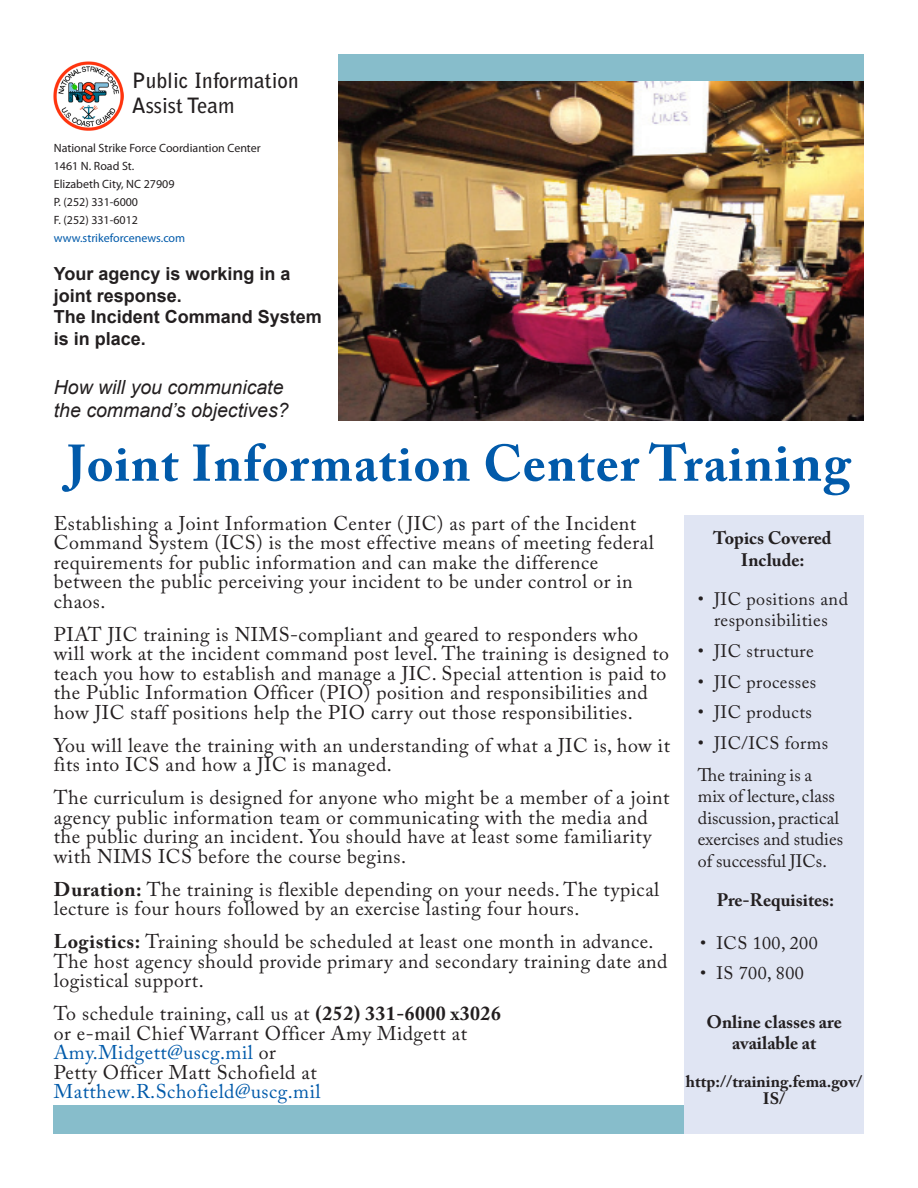
<style>
.page{position:relative;width:918px;height:1188px;background:#fff}
.page>*{position:absolute;margin:0;border:0;box-sizing:border-box;transform-origin:0 0}
.t1{font:700 51px "Adobe Caslon Pro";letter-spacing:.025em;color:#015aaa}
.Company_Name{font:700 21px/25.2px "Bell Gothic Std";color:#231f20}
.Body{font:19.8px/19.5px "Adobe Caslon Pro";letter-spacing:.025em;color:#231f20}
.Company_Name-2{font:italic 19.5px/23.4px "Arial";color:#231f20}
.Bulleted_Text{font:18px/21px "Adobe Caslon Pro";letter-spacing:.025em;color:#231f20;text-align:center}
.Company_Name-3{font:18px/21.6px "Adobe Caslon Pro";color:#231f20}
.Company_Name-4{font:700 18px/21.6px "Arial";color:#231f20}
.Company_Name-5{font:700 18px/21.6px "Adobe Caslon Pro";color:#231f20;text-align:center}
.Company_Name-6{font:700 16.5px/16.5px "Adobe Caslon Pro";color:#231f20;text-align:center}
.Address{font:12px/18px "Myriad Pro";color:#231f20}
.Address-2{font:12px "Myriad Pro";color:#015aaa}
.s1{font-size:54px}
.s2{font-weight:700}
.s3{color:#015aaa}
</style>
<div class="page">
<div style="left:684px;top:515px;width:180px;height:619px;background:#e0e5f3"></div>
<div style="left:54px;top:1106px;width:630px;height:28px;background:#87bdcb"></div>
<div style="left:338px;top:54px;width:526px;height:28px;background:#87bdcb"></div>
<img style="left:54px;top:62px;width:69px;height:69px">
<img style="left:338px;top:81px;width:526px;height:340px">
<p class="Company_Name" style="left:132px;top:68px;width:168px">Public Information<br>Assist Team</p>
<p class="Address" style="left:54px;top:139px;width:209px">National Strike Force Coordiantion Center<br>1461 N. Road St.</p>
<p class="Address" style="left:54px;top:175px;width:122px">Elizabeth City, NC 27909</p>
<p class="Address" style="left:54px;top:193px;width:86px">P. (252) 331-6000</p>
<p class="Address" style="left:54px;top:211px;width:86px">F. (252) 331-6012</p>
<p class="Address-2" style="left:54px;top:231px;width:133px">www.strikeforcenews.com</p>
<p class="Company_Name-4" style="left:54px;top:264px;width:238px">Your agency is working in a joint response.</p>
<p class="Company_Name-4" style="left:54px;top:307px;width:270px">The Incident Command System is in place.</p>
<p class="Company_Name-2" style="left:54px;top:375px;width:236px">How will you communicate the command’s objectives?</p>
<p class="t1" style="left:67px;top:433px;width:785px">Joint Information Center Train<span class="s1">ing</span></p>
<p class="Body" style="left:54px;top:513px;width:602px">Establishing a Joint Information Center ( JIC) as part of the Incident Command System (ICS) is the most effective means of meeting federal requirements for public information and can make the difference between the public perceiving your incident to be under control or in chaos.</p>
<p class="Body" style="left:54px;top:624px;width:617px">PIAT JIC training is NIMS-compliant and geared to responders who will work at the incident command post level. The training is designed to teach you how to establish and manage a JIC. Special attention is paid to the Public Information Officer (PIO) position and responsibilities and how JIC staff positions help the PIO carry out those responsibilities.</p>
<p class="Body" style="left:54px;top:735px;width:618px">You will leave the training with an understanding of what a JIC is, how it fits into ICS and how a JIC is managed.</p>
<p class="Body" style="left:54px;top:788px;width:617px">The curriculum is designed for anyone who might be a member of a joint agency public information team or communicating with the media and the public during an incident. You should have at least some familiarity with NIMS ICS before the course begins.</p>
<p class="Body" style="left:54px;top:879px;width:607px"><span class="s2">Duration:</span> The training is flexible depending on your needs. The typical lecture is four hours followed by an exercise lasting four hours.</p>
<p class="Body" style="left:54px;top:932px;width:615px"><span class="s2">Logistics:</span> Training should be scheduled at least one month in advance.<br>The host agency should provide primary and secondary training date and logistical support.</p>
<p class="Body" style="left:54px;top:1004px;width:449px">To schedule training, call us at <span class="s2">(252) 331-6000 x3026 </span>or e-mail Chief Warrant Officer Amy Midgett at <span class="s3">Amy.Midgett@uscg.mil</span> or<br>Petty Officer Matt Schofield at <span class="s3">Matthew.R.Schofield@uscg.mil</span></p>
<p class="Company_Name-5" style="left:713px;top:527px;width:120px">Topics Covered<br>Include:</p>
<p class="Bulleted_Text" style="left:698px;top:589px;width:152px">• JIC positions and responsibilities</p>
<p class="Bulleted_Text" style="left:698px;top:640px;width:117px">• JIC structure</p>
<p class="Bulleted_Text" style="left:698px;top:671px;width:120px">• JIC processes</p>
<p class="Bulleted_Text" style="left:698px;top:702px;width:116px">• JIC products</p>
<p class="Bulleted_Text" style="left:698px;top:732px;width:132px">• JIC/ICS forms</p>
<p class="Company_Name-3" style="left:698px;top:763px;width:147px">The training is a mix of lecture, class discussion, practical exercises and studies of successful JICs.</p>
<p class="Company_Name-5" style="left:717px;top:889px;width:119px">Pre-Requisites:</p>
<p class="Bulleted_Text" style="left:700px;top:932px;width:119px">• ICS 100, 200</p>
<p class="Bulleted_Text" style="left:700px;top:963px;width:105px">• IS 700, 800</p>
<p class="Company_Name-5" style="left:707px;top:1011px;width:137px">Online classes are available at</p>
<p class="Company_Name-6" style="left:686px;top:1073px;width:178px">http://training.fema.gov/<br>IS/</p>
</div>
